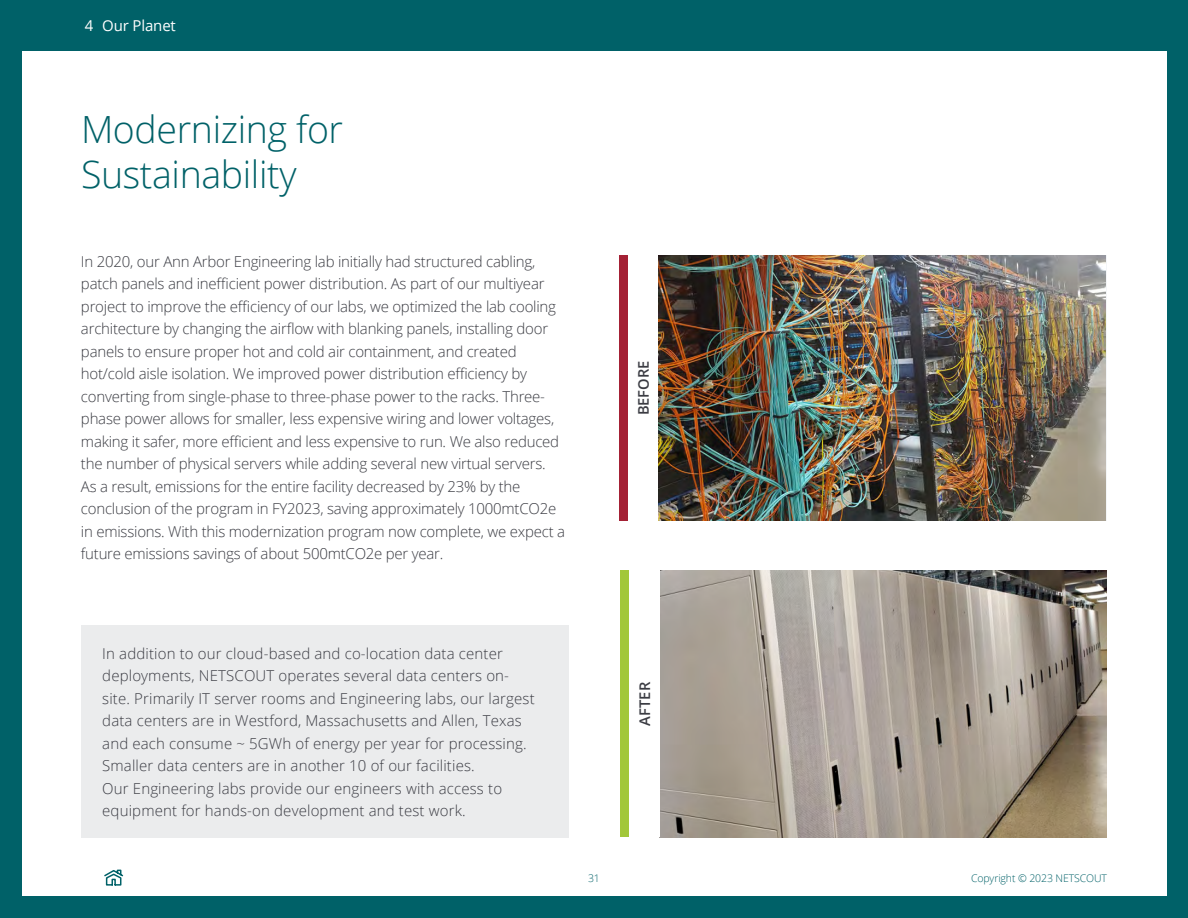
<style>
.page{position:relative;width:1188px;height:918px;background:#006168}
.page>*{position:absolute;margin:0;border:0;box-sizing:border-box;transform-origin:0 0}
._04_Section_header{font:300 37.5px/45px "Open Sans";letter-spacing:-.01em;color:#006168}
._01_body_copy{font:300 15px/22.5px "Open Sans";letter-spacing:-.015em;color:#3b3c43}
._01_body_copy-2{font:300 15px/22.5px "Open Sans";letter-spacing:.01em;color:#3b3c43}
._07_smaller_section_header{font:15px "Open Sans";letter-spacing:-.01em;color:#fff}
._02_Header{font:600 14.7px "Open Sans";color:#3b3c43}
.t1{font:300 10.5px "Open Sans";letter-spacing:-.01em;color:#006168}
.s1{color:#006168}
</style>
<div class="page">
<div style="left:22px;top:51px;width:1144px;height:845px;background:#fff"></div>
<div style="left:621px;top:570px;width:8px;height:267px;background:#a2c73a"></div>
<img style="left:660px;top:570px;width:447px;height:267px">
<div style="left:620px;top:255px;width:8px;height:266px;background:#a42135"></div>
<img style="left:658px;top:255px;width:448px;height:266px">
<div style="left:81px;top:625px;width:487px;height:212px;background:#ebeced"></div>
<svg style="left:104px;top:869px;width:20px;height:17px"></svg>
<p class="_07_smaller_section_header" style="left:85px;top:16px;width:158px">4 Our Planet <span class="s1">ur Planet</span></p>
<p class="_04_Section_header" style="left:81px;top:106px;width:264px">Modernizing for<br>Sustainability</p>
<p class="_01_body_copy" style="left:81px;top:250px;width:486px">In 2020, our Ann Arbor Engineering lab initially had structured cabling, patch panels and inefficient power distribution. As part of our multiyear project to improve the efficiency of our labs, we optimized the lab cooling architecture by changing the airflow with blanking panels, installing door panels to ensure proper hot and cold air containment, and created hot/cold aisle isolation. We improved power distribution efficiency by converting from single-phase to three-phase power to the racks. Three&shy;phase power allows for smaller, less expensive wiring and lower voltages, making it safer, more efficient and less expensive to run. We also reduced the number of physical servers while adding several new virtual servers.<br>As a result, emissions for the entire facility decreased by 23% by the conclusion of the program in FY2023, saving approximately 1000mtCO2e in emissions. With this modernization program now complete, we expect a future emissions savings of about 500mtCO2e per year.</p>
<p class="_01_body_copy-2" style="left:102px;top:642px;width:434px">In addition to our cloud-based and co-location data center deployments, NETSCOUT operates several data centers on&shy;site. Primarily IT server rooms and Engineering labs, our largest data centers are in Westford, Massachusetts and Allen, Texas and each consume ~ 5GWh of energy per year for processing.<br>Smaller data centers are in another 10 of our facilities.<br>Our Engineering labs provide our engineers with access to equipment for hands-on development and test work.</p>
<p class="t1" style="left:588px;top:871px;width:13px">31</p>
<p class="_02_Header" style="left:633px;top:415px;width:56px;rotate:-90deg">BEFORE</p>
<p class="_02_Header" style="left:635px;top:726px;width:45px;rotate:-90deg">AFTER</p>
<p class="t1" style="left:971px;top:871px;width:137px">Copyright © 2023 NETSCOUT</p>
</div>
